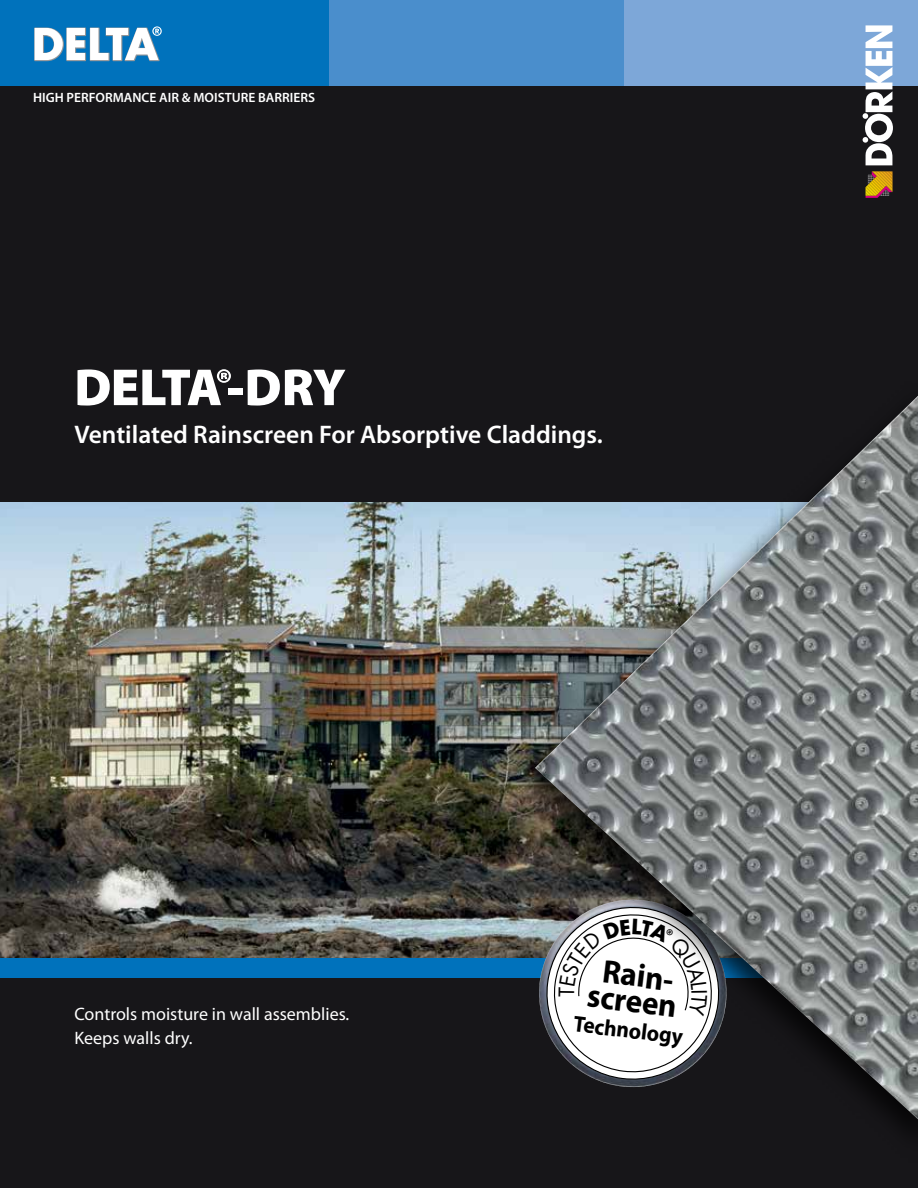
<style>
.page{position:relative;width:918px;height:1188px;background:#171619}
.page>*{position:absolute;margin:0;border:0;box-sizing:border-box;transform-origin:0 0}
.t1{font:900 52.5px "Delta Myriad Pro";letter-spacing:-.035em;color:#fff}
.t2{font:700 32.85px/26px "Myriad Pro Doerken";color:#000;text-align:center;scale:.95 1}
.t3{font:600 25.5px "Myriad Pro Doerken";color:#fff}
.t4{font:700 22.65px "Myriad Pro Doerken";color:#000;scale:.95 1}
.t5{font:18px/24px "Myriad Pro Doerken";color:#fff}
.t6{font:600 13.5px "Myriad Pro Doerken";color:#fff}
.s1{font-family:"Myriad Pro Doerken"}
</style>
<div class="page">
<img style="left:0;top:502px;width:509px;height:456px">
<div style="left:623px;top:0;width:295px;height:85px;background:#7da7d8"></div>
<div style="left:0;top:0;width:329px;height:85px;background:#0072bc"></div>
<div style="left:329px;top:0;width:294px;height:85px;background:#4a8ecc"></div>
<svg style="left:34px;top:26px;width:128px;height:35px"></svg>
<svg style="left:863px;top:25px;width:30px;height:140px"></svg>
<svg style="left:866px;top:171px;width:26px;height:27px"></svg>
<div style="left:0;top:958px;width:918px;height:20px;background:#0072bc"></div>
<div style="left:509px;top:379px;width:409px;height:784px;background:#000;opacity:.75"></div>
<img style="left:535px;top:396px;width:383px;height:723px">
<svg style="left:542px;top:902px;width:182px;height:182px;background:#bdbec0"></svg>
<p class="t6" style="left:33px;top:89px;width:283px">HIGH PERFORMANCE AIR &amp; MOISTURE BARRIERS</p>
<h1 class="t1" style="left:74px;top:352px;width:273px">DELTA®-D<span class="s1">RY</span></h1>
<h3 class="t3" style="left:74px;top:418px;width:530px">Ventilated Rainscreen For Absorptive Claddings.</h3>
<p class="t5" style="left:74px;top:1002px;width:276px">Controls moisture in wall assemblies.<br>Keeps walls dry.</p>
<h2 class="t2" style="left:592px;top:956px;width:96px;rotate:7deg">Rain&shy;screen</h2>
<p class="t4" style="left:576px;top:1009px;width:117px;rotate:7deg">Technology</p>
</div>
